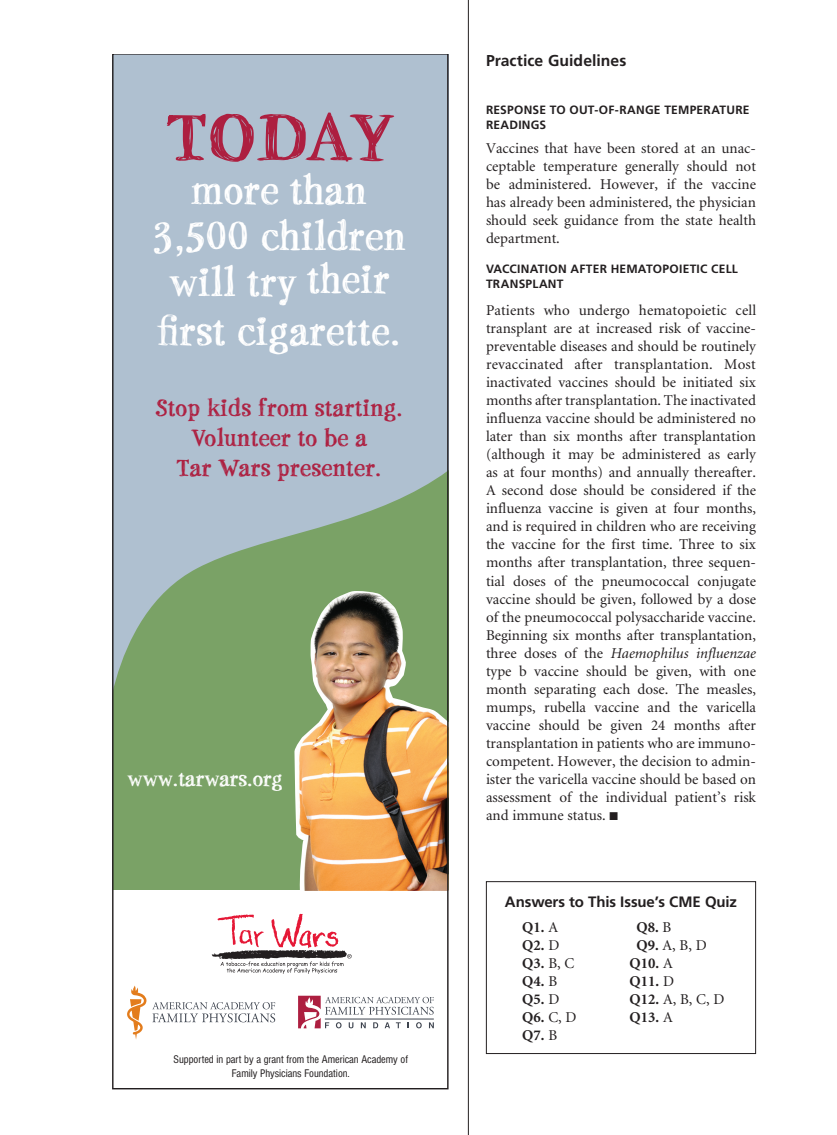
<style>
.page{position:relative;width:837px;height:1135px;background:#fff}
.page>*{position:absolute;margin:0;border:0;box-sizing:border-box;transform-origin:0 0}
.t1{font:700 71.85px "P22 Stanyan";color:#ad1f40;scale:1.25 1}
.t2{font:700 43.2px/47px "P22 Stanyan";letter-spacing:.01em;color:#fff;text-align:center;scale:1.1 1}
.t3{font:700 25.95px/30.2px "P22 Stanyan";letter-spacing:.01em;color:#ad1f40;text-align:center;scale:1.1 1}
.t4{font:700 22.95px "P22 Stanyan";color:#fff;scale:1.1 1}
.jump_head{font:700 15.75px "Frutiger";letter-spacing:.005em;color:#231f20}
.body_noindent{font:15px/18px "Minion";color:#231f20;text-align:justify}
.body_noindent-2{font:700 15px "Minion";color:#231f20}
.head1{font:700 15px "Frutiger";letter-spacing:-.005em;color:#231f20}
.head2{font:700 12px/15px "Frutiger";letter-spacing:.02em;color:#231f20}
.t5{font:condensed 11.55px/13.8px "Nimbus San D";color:#231f20;text-align:center}
.s1{font-style:italic}
.s2{font-weight:400}
.s3{font-weight:700}
</style>
<div class="page">
<hr style="left:468px;top:0;width:1px;height:1134px;background:#231f20">
<div style="left:486px;top:881px;width:270px;height:172px;border:1px solid #231f20"></div>
<div style="left:112px;top:325px;width:337px;height:763px;background:#7aa266"></div>
<svg style="left:114px;top:56px;width:333px;height:630px;fill:#afc0d0"></svg>
<div style="left:112px;top:889px;width:337px;height:199px;background:#fff"></div>
<svg style="left:212px;top:913px;width:140px;height:60px"></svg>
<svg style="left:127px;top:985px;width:148px;height:54px"></svg>
<svg style="left:298px;top:995px;width:136px;height:32px"></svg>
<img style="left:294px;top:590px;width:153px;height:300px">
<p class="t1" style="left:167px;top:99px;width:176px">Today</p>
<p class="t2" style="left:153px;top:167px;width:232px">more than<br>3,500 children will try their first cigarette.</p>
<p class="t3" style="left:156px;top:392px;width:226px">Stop kids from starting.<br>Volunteer to be a<br>Tar Wars presenter.</p>
<p class="t4" style="left:127px;top:766px;width:143px">www.tarwars.org</p>
<p class="t5" style="left:174px;top:1051px;width:236px">Supported in part by a grant from the American Academy of<br>Family Physicians Foundation.</p>
<p class="jump_head" style="left:486px;top:51px;width:142px">Practice Guidelines</p>
<p class="head2" style="left:486px;top:102px;width:265px">RESPONSE TO OUT-OF-RANGE TEMPERATURE<br>READINGS</p>
<p class="body_noindent" style="left:486px;top:140px;width:272px">Vaccines that have been stored at an unac&shy;ceptable temperature generally should not be administered. However, if the vaccine has already been administered, the physician should seek guidance from the state health department.</p>
<p class="head2" style="left:486px;top:261px;width:253px">VACCINATION AFTER HEMATOPOIETIC CELL<br>TRANSPLANT</p>
<p class="body_noindent" style="left:486px;top:302px;width:272px">Patients who undergo hematopoietic cell transplant are at increased risk of vaccine&shy;preventable diseases and should be routinely revaccinated after transplantation. Most inactivated vaccines should be initiated six months after transplantation. The inactivated influenza vaccine should be administered no later than six months after transplantation (although it may be administered as early as at four months) and annually thereafter.<br>A second dose should be considered if the influenza vaccine is given at four months, and is required in children who are receiving the vaccine for the first time. Three to six months after transplantation, three sequen&shy;tial doses of the pneumococcal conjugate vaccine should be given, followed by a dose of the pneumococcal polysaccharide vaccine.<br>Beginning six months after transplantation, three doses of the <span class="s1">Haemophilus influenzae </span>type b vaccine should be given, with one month separating each dose. The measles, mumps, rubella vaccine and the varicella vaccine should be given 24 months after transplantation in patients who are immuno&shy;competent. However, the decision to admin&shy;ister the varicella vaccine should be based on assessment of the individual patient’s risk and immune status. ■</p>
<p class="head1" style="left:505px;top:892px;width:234px">Answers to This Issue’s CME Quiz</p>
<p class="body_noindent-2" style="left:637px;top:918px;width:36px">Q8. <span class="s2">B</span></p>
<p class="body_noindent" style="left:637px;top:936px;width:72px"><span class="s3">Q9.</span> A, B, D</p>
<p class="body_noindent-2" style="left:630px;top:954px;width:45px">Q10. <span class="s2">A</span></p>
<p class="body_noindent-2" style="left:630px;top:972px;width:46px">Q11. <span class="s2">D</span></p>
<p class="body_noindent" style="left:630px;top:990px;width:96px"><span class="s3">Q12.</span> A, B, C, D</p>
<p class="body_noindent-2" style="left:630px;top:1008px;width:45px">Q13. <span class="s2">A</span></p>
<p class="body_noindent-2" style="left:522px;top:918px;width:37px">Q1. <span class="s2">A</span></p>
<p class="body_noindent-2" style="left:522px;top:936px;width:38px">Q2. <span class="s2">D</span></p>
<p class="body_noindent-2" style="left:522px;top:954px;width:54px">Q3. <span class="s2">B, C</span></p>
<p class="body_noindent-2" style="left:522px;top:972px;width:36px">Q4. <span class="s2">B</span></p>
<p class="body_noindent-2" style="left:522px;top:990px;width:38px">Q5. <span class="s2">D</span></p>
<p class="body_noindent-2" style="left:522px;top:1008px;width:56px">Q6. <span class="s2">C, D</span></p>
<p class="body_noindent-2" style="left:522px;top:1026px;width:36px">Q7. <span class="s2">B</span></p>
</div>
